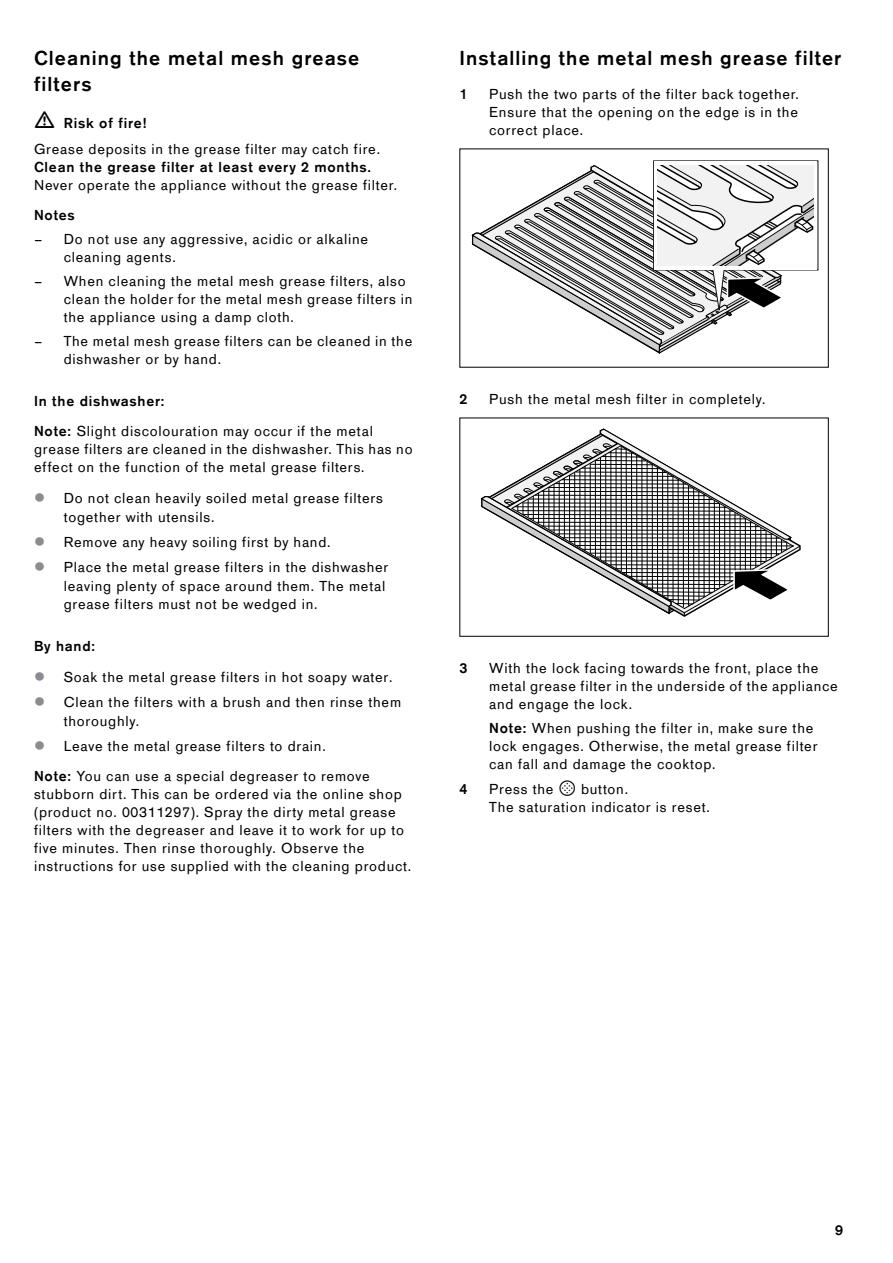
<style>
.page{position:relative;width:893px;height:1263px;background:#fff}
.page>*{position:absolute;margin:0;border:0;box-sizing:border-box;transform-origin:0 0}
.t1{font:21px/25.5px "Gaggenau 08 Bold";letter-spacing:.05em;color:#000}
.t2{font:15px/18px "Gaggenau 08 Regular";letter-spacing:.05em;color:#000}
.t3{font:15px "Gaggenau 08 Bold";letter-spacing:.05em;color:#000}
.s1{font-family:"Gaggenau 08 Bold"}
.s2{font-size:16.5px;color:#8a8c8f}
.s3{font-family:"BSH Symb Gaggenau";font-size:16.5px}
</style>
<div class="page">
<svg style="left:471px;top:160px;width:347px;height:194px"></svg>
<div style="left:459px;top:418px;width:369px;height:219px;border:1px solid #000"></div>
<svg style="left:480px;top:428px;width:321px;height:188px"></svg>
<h1 class="t1" style="left:34px;top:47px;width:327px">Cleaning the metal mesh grease filters</h1>
<p class="t3" style="left:64px;top:117px;width:84px">Risk of fire!</p>
<p class="t2" style="left:34px;top:141px;width:347px">Grease deposits in the grease filter may catch fire.</p>
<p class="t3" style="left:34px;top:161px;width:338px">Clean the grease filter at least every 2 months.</p>
<p class="t2" style="left:34px;top:177px;width:364px">Never operate the appliance without the grease filter.</p>
<p class="t3" style="left:34px;top:209px;width:42px">Notes</p>
<p class="t2" style="left:34px;top:231px;width:10px">‒</p>
<p class="t2" style="left:64px;top:231px;width:306px">Do not use any aggressive, acidic or alkaline cleaning agents.</p>
<p class="t2" style="left:34px;top:273px;width:10px">‒</p>
<p class="t2" style="left:64px;top:273px;width:350px">When cleaning the metal mesh grease filters, also clean the holder for the metal mesh grease filters in the appliance using a damp cloth.</p>
<p class="t2" style="left:34px;top:333px;width:10px">‒</p>
<p class="t2" style="left:64px;top:333px;width:350px">The metal mesh grease filters can be cleaned in the dishwasher or by hand.</p>
<p class="t3" style="left:34px;top:395px;width:132px">In the dishwasher:</p>
<p class="t2" style="left:34px;top:423px;width:380px"><span class="s1">Note:</span> Slight discolouration may occur if the metal grease filters are cleaned in the dishwasher. This has no effect on the function of the metal grease filters.</p>
<p class="t2" style="left:64px;top:490px;width:321px;line-height:18.5px;text-indent:-30px"><span class="s2">▯</span> Do not clean heavily soiled metal grease filters together with utensils.</p>
<p class="t2" style="left:34px;top:530px;width:356px;line-height:25.5px"><span class="s2">▯</span> Remove any heavy soiling first by hand.<br><span class="s2">▯</span> Place the metal grease filters in the dishwasher</p>
<p class="t2" style="left:64px;top:578px;width:323px">leaving plenty of space around them. The metal grease filters must not be wedged in.</p>
<p class="t3" style="left:34px;top:639px;width:63px">By hand:</p>
<p class="t2" style="left:34px;top:665px;width:368px;line-height:25.5px"><span class="s2">▯</span> Soak the metal grease filters in hot soapy water. <span class="s2">▯</span> Clean the filters with a brush and then rinse them</p>
<p class="t2" style="left:34px;top:709px;width:293px;line-height:25px;text-indent:30px">thoroughly.<br><span class="s2">▯</span> Leave the metal grease filters to drain.</p>
<p class="t2" style="left:34px;top:768px;width:378px"><span class="s1">Note:</span> You can use a special degreaser to remove stubborn dirt. This can be ordered via the online shop (product no. 00311297). Spray the dirty metal grease filters with the degreaser and leave it to work for up to five minutes. Then rinse thoroughly. Observe the instructions for use supplied with the cleaning product.</p>
<h1 class="t1" style="left:459px;top:47px;width:383px">Installing the metal mesh grease filter</h1>
<p class="t3" style="left:459px;top:87px;width:9px">1</p>
<p class="t2" style="left:489px;top:86px;width:311px;text-align:justify">Push the two parts of the filter back together.<br>Ensure that the opening on the edge is in the correct place.</p>
<p class="t3" style="left:459px;top:392px;width:9px">2</p>
<p class="t2" style="left:489px;top:391px;width:278px">Push the metal mesh filter in completely.</p>
<p class="t3" style="left:459px;top:661px;width:9px">3</p>
<p class="t2" style="left:489px;top:660px;width:350px">With the lock facing towards the front, place the metal grease filter in the underside of the appliance and engage the lock.</p>
<p class="t2" style="left:489px;top:720px;width:330px"><span class="s1">Note:</span> When pushing the filter in, make sure the lock engages. Otherwise, the metal grease filter can fall and damage the cooktop.</p>
<p class="t3" style="left:459px;top:782px;width:9px">4</p>
<p class="t2" style="left:489px;top:781px;width:222px;line-height:18.5px">Press the <span class="s3">œ</span> button.<br>The saturation indicator is reset.</p>
<p class="t3" style="left:835px;top:1224px;width:9px">9</p>
</div>
